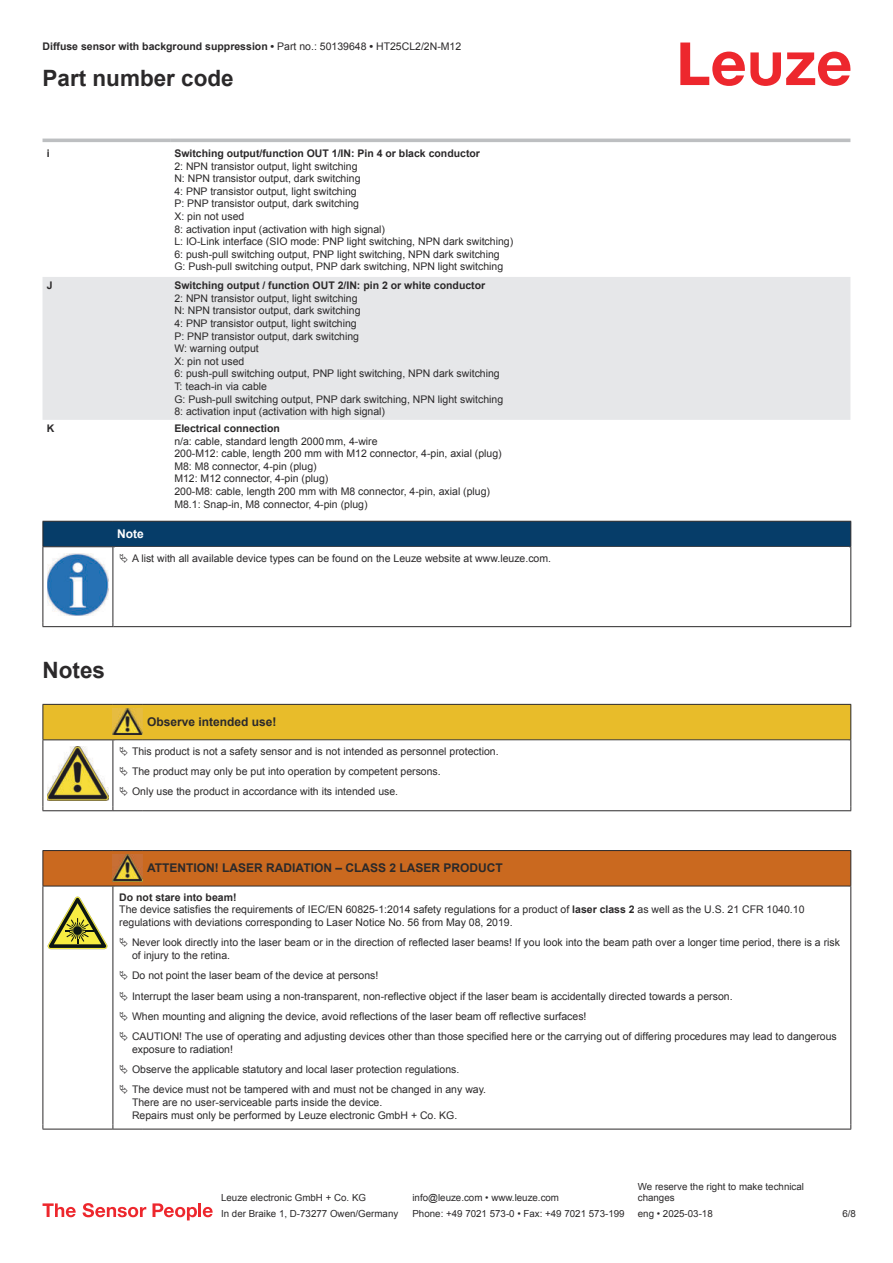
<style>
.page{position:relative;width:893px;height:1263px;background:#fff}
.page>*{position:absolute;margin:0;border:0;box-sizing:border-box;transform-origin:0 0}
.t1{font:700 22.5px "Arial";color:#2b292a}
.t2{font:700 12px "Arial";color:#2b292a}
.t3{font:700 12px "Arial";color:#fff}
.t4{font:10.5px/12.6px "Arial";color:#2b292a}
.t5{font:700 10.5px "Arial";color:#2b292a}
.t6{font:9.75px/11.7px "Arial";color:#2b292a}
.s1{font-weight:400}
.s2{font-weight:700}
</style>
<div class="page">
<svg style="left:680px;top:43px;width:170px;height:43px"></svg>
<div style="left:43px;top:277px;width:807px;height:143px;background:#e6e7e9"></div>
<hr style="left:43px;top:139px;width:127px;height:3px;background:#bdbfc1">
<hr style="left:170px;top:139px;width:680px;height:3px;background:#bdbfc1">
<svg style="left:43px;top:1203px;width:33px;height:14px"></svg>
<svg style="left:83px;top:1203px;width:63px;height:14px"></svg>
<svg style="left:153px;top:1203px;width:44px;height:17px"></svg>
<hr style="left:198px;top:1203px;width:3px;height:14px;background:#ed272d">
<svg style="left:203px;top:1207px;width:10px;height:10px"></svg>
<div style="left:43px;top:521px;width:808px;height:26px;background:#063d69"></div>
<hr style="left:113px;top:546px;width:738px;height:1px;background:#2b292a">
<hr style="left:43px;top:547px;width:1px;height:75px;background:#2b292a">
<hr style="left:113px;top:547px;width:1px;height:75px;background:#2b292a">
<hr style="left:850px;top:547px;width:1px;height:75px;background:#2b292a">
<hr style="left:43px;top:626px;width:70px;height:1px;background:#2b292a">
<hr style="left:113px;top:626px;width:738px;height:1px;background:#2b292a">
<img style="left:47px;top:553px;width:61px;height:63px">
<hr style="left:43px;top:810px;width:70px;height:1px;background:#2b292a">
<hr style="left:113px;top:810px;width:30px;height:1px;background:#2b292a">
<hr style="left:143px;top:810px;width:708px;height:1px;background:#2b292a">
<div style="left:44px;top:851px;width:806px;height:35px;background:#ca691f"></div>
<svg style="left:44px;top:887px;width:806px;height:242px"></svg>
<hr style="left:43px;top:850px;width:70px;height:1px;background:#2b292a">
<hr style="left:43px;top:851px;width:1px;height:35px;background:#2b292a">
<hr style="left:43px;top:886px;width:70px;height:1px;background:#2b292a">
<hr style="left:113px;top:850px;width:30px;height:1px;background:#2b292a">
<hr style="left:113px;top:886px;width:30px;height:1px;background:#2b292a">
<hr style="left:143px;top:850px;width:708px;height:1px;background:#2b292a">
<hr style="left:850px;top:851px;width:1px;height:35px;background:#2b292a">
<hr style="left:143px;top:886px;width:708px;height:1px;background:#2b292a">
<hr style="left:43px;top:886px;width:1px;height:238px;background:#2b292a">
<hr style="left:113px;top:886px;width:1px;height:238px;background:#2b292a">
<hr style="left:850px;top:886px;width:1px;height:238px;background:#2b292a">
<hr style="left:43px;top:1129px;width:70px;height:1px;background:#2b292a">
<hr style="left:113px;top:1129px;width:30px;height:1px;background:#2b292a">
<hr style="left:143px;top:1129px;width:708px;height:1px;background:#2b292a">
<img style="left:113px;top:855px;width:30px;height:26px">
<svg style="left:47px;top:897px;width:60px;height:52px"></svg>
<svg style="left:115px;top:887px;width:734px;height:238px"></svg>
<svg style="left:43px;top:704px;width:808px;height:106px"></svg>
<svg style="left:120px;top:938px;width:8px;height:9px"></svg>
<svg style="left:120px;top:971px;width:8px;height:9px"></svg>
<svg style="left:120px;top:991px;width:8px;height:9px"></svg>
<svg style="left:120px;top:1011px;width:8px;height:10px"></svg>
<svg style="left:120px;top:1032px;width:8px;height:9px"></svg>
<svg style="left:120px;top:1064px;width:8px;height:10px"></svg>
<svg style="left:120px;top:1085px;width:8px;height:9px"></svg>
<p class="t5" style="left:43px;top:43px;width:420px">Diffuse sensor with background suppression • <span class="s1">Part no.: 50139648</span> • <span class="s1">HT25CL2/2N-M12</span></p>
<h1 class="t1" style="left:43px;top:70px;width:193px">Part number code</h1>
<p class="t5" style="left:47px;top:149px;width:4px">i</p>
<p class="t5" style="left:174px;top:149px;width:307px">Switching output/function OUT 1/IN: Pin 4 or black conductor</p>
<p class="t4" style="left:174px;top:161px;width:340px">2: NPN transistor output, light switching<br>N: NPN transistor output, dark switching<br>4: PNP transistor output, light switching<br>P: PNP transistor output, dark switching<br>X: pin not used<br>8: activation input (activation with high signal)<br>L: IO-Link interface (SIO mode: PNP light switching, NPN dark switching)<br>6: push-pull switching output, PNP light switching, NPN dark switching G: Push-pull switching output, PNP dark switching, NPN light switching</p>
<p class="t5" style="left:47px;top:281px;width:7px">J</p>
<p class="t5" style="left:174px;top:281px;width:312px">Switching output / function OUT 2/IN: pin 2 or white conductor</p>
<p class="t4" style="left:174px;top:293px;width:330px">2: NPN transistor output, light switching<br>N: NPN transistor output, dark switching<br>4: PNP transistor output, light switching<br>P: PNP transistor output, dark switching<br>W: warning output<br>X: pin not used<br>6: push-pull switching output, PNP light switching, NPN dark switching T: teach-in via cable<br>G: Push-pull switching output, PNP dark switching, NPN light switching 8: activation input (activation with high signal)</p>
<p class="t5" style="left:47px;top:424px;width:9px">K</p>
<p class="t5" style="left:174px;top:424px;width:107px">Electrical connection</p>
<p class="t4" style="left:174px;top:436px;width:329px">n/a: cable, standard length 2000 mm, 4-wire<br>200-M12: cable, length 200 mm with M12 connector, 4-pin, axial (plug)<br>M8: M8 connector, 4-pin (plug)<br>M12: M12 connector, 4-pin (plug)<br>200-M8: cable, length 200 mm with M8 connector, 4-pin, axial (plug)<br>M8.1: Snap-in, M8 connector, 4-pin (plug)</p>
<p class="t3" style="left:117px;top:529px;width:28px">Note</p>
<p class="t4" style="left:132px;top:552px;width:421px">A list with all available device types can be found on the Leuze website at www.leuze.com.</p>
<h1 class="t1" style="left:43px;top:661px;width:64px">Notes</h1>
<p class="t2" style="left:147px;top:717px;width:131px">Observe intended use!</p>
<p class="t4" style="left:132px;top:742px;width:368px;line-height:20.2px">This product is not a safety sensor and is not intended as personnel protection.<br>The product may only be put into operation by competent persons.<br>Only use the product in accordance with its intended use.</p>
<p class="t2" style="left:147px;top:864px;width:357px">ATTENTION! LASER RADIATION – CLASS 2 LASER PRODUCT</p>
<p class="t4" style="left:119px;top:892px;width:687px"><span class="s2">Do not stare into beam!<br></span>The device satisfies the requirements of IEC/EN 60825-1:2014 safety regulations for a product of <span class="s2">laser class 2</span> as well as the U.S. 21 CFR 1040.10 regulations with deviations corresponding to Laser Notice No. 56 from May 08, 2019.</p>
<p class="t4" style="left:132px;top:937px;width:709px">Never look directly into the laser beam or in the direction of reflected laser beams! If you look into the beam path over a longer time period, there is a risk of injury to the retina.</p>
<p class="t4" style="left:132px;top:966px;width:706px;line-height:20.2px">Do not point the laser beam of the device at persons!<br>Interrupt the laser beam using a non-transparent, non-reflective object if the laser beam is accidentally directed towards a person.<br>When mounting and aligning the device, avoid reflections of the laser beam off reflective surfaces!<br>CAUTION! The use of operating and adjusting devices other than those specified here or the carrying out of differing procedures may lead to dangerous</p>
<p class="t4" style="left:132px;top:1040px;width:356px;line-height:20.2px">exposure to radiation!<br>Observe the applicable statutory and local laser protection regulations.<br>The device must not be tampered with and must not be changed in any way.</p>
<p class="t4" style="left:132px;top:1097px;width:327px">There are no user-serviceable parts inside the device.<br>Repairs must only be performed by Leuze electronic GmbH + Co. KG.</p>
<p class="t6" style="left:221px;top:1193px;width:146px">Leuze electronic GmbH + Co. KG</p>
<p class="t6" style="left:412px;top:1193px;width:148px">info@leuze.com • www.leuze.com</p>
<p class="t6" style="left:638px;top:1181px;width:168px">We reserve the right to make technical changes</p>
<p class="t6" style="left:221px;top:1209px;width:179px">In der Braike 1, D-73277 Owen/Germany</p>
<p class="t6" style="left:412px;top:1209px;width:214px">Phone: +49 7021 573-0 • Fax: +49 7021 573-199</p>
<p class="t6" style="left:638px;top:1209px;width:76px">eng • 2025-03-18</p>
<p class="t6" style="left:842px;top:1209px;width:15px">6 /8</p>
</div>
